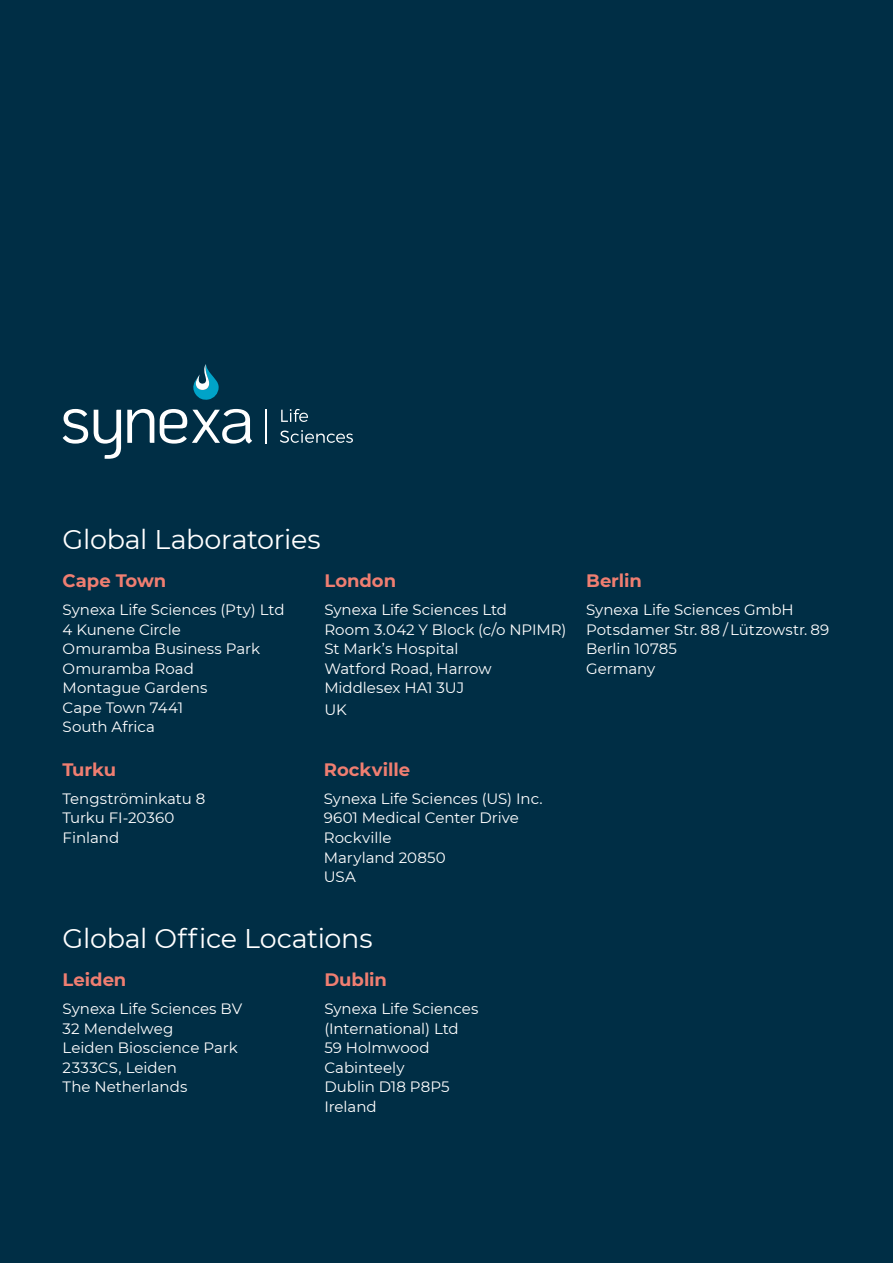
<style>
.page{position:relative;width:893px;height:1263px;background:#002e45}
.page>*{position:absolute;margin:0;border:0;box-sizing:border-box;transform-origin:0 0}
.t1{font:27px "Montserrat";letter-spacing:-.01em;color:#fff}
.t2{font:700 18px "Montserrat";letter-spacing:-.005em;color:#ef7e71}
.t3{font:15px/19.5px "Montserrat";color:#fff}
</style>
<div class="page">
<svg style="left:281px;top:409px;width:27px;height:13px"></svg>
<svg style="left:280px;top:430px;width:73px;height:13px"></svg>
<hr style="left:265px;top:409px;width:2px;height:35px;background:#fff">
<svg style="left:63px;top:409px;width:25px;height:35px"></svg>
<svg style="left:160px;top:409px;width:92px;height:35px"></svg>
<svg style="left:94px;top:410px;width:27px;height:49px"></svg>
<svg style="left:127px;top:409px;width:27px;height:34px"></svg>
<svg style="left:193px;top:364px;width:26px;height:36px"></svg>
<h1 class="t1" style="left:63px;top:520px;width:259px">Global Laboratories</h1>
<p class="t2" style="left:63px;top:568px;width:105px">Cape Town</p>
<p class="t3" style="left:63px;top:600px;width:223px">Synexa Life Sciences (Pty) Ltd<br>4 Kunene Circle<br>Omuramba Business Park<br>Omuramba Road<br>Montague Gardens<br>Cape Town 7441<br>South Africa</p>
<p class="t2" style="left:63px;top:757px;width:55px">Turku</p>
<p class="t3" style="left:63px;top:788px;width:144px">Tengströminkatu 8<br>Turku FI-20360<br>Finland</p>
<p class="t2" style="left:324px;top:568px;width:73px">London</p>
<p class="t3" style="left:324px;top:600px;width:243px">Synexa Life Sciences Ltd<br>Room 3.042 Y Block (c/o NPIMR)<br>St Mark’s Hospital<br>Watford Road, Harrow<br>Middlesex HA1 3UJ</p>
<p class="t3" style="left:324px;top:699px;width:24px">UK</p>
<p class="t2" style="left:324px;top:757px;width:88px">Rockville</p>
<p class="t3" style="left:324px;top:788px;width:220px">Synexa Life Sciences (US) Inc.<br>9601 Medical Center Drive<br>Rockville<br>Maryland 20850<br>USA</p>
<h1 class="t1" style="left:63px;top:919px;width:311px">Global Office Locations</h1>
<p class="t2" style="left:63px;top:967px;width:65px">Leiden</p>
<p class="t3" style="left:63px;top:999px;width:181px">Synexa Life Sciences BV<br>32 Mendelweg<br>Leiden Bioscience Park<br>2333CS, Leiden<br>The Netherlands</p>
<p class="t2" style="left:324px;top:967px;width:64px">Dublin</p>
<p class="t3" style="left:324px;top:999px;width:155px">Synexa Life Sciences (International) Ltd<br>59 Holmwood<br>Cabinteely<br>Dublin D18 P8P5<br>Ireland</p>
<p class="t2" style="left:586px;top:568px;width:57px">Berlin</p>
<p class="t3" style="left:586px;top:600px;width:245px">Synexa Life Sciences GmbH<br>Potsdamer Str. 88 / Lützowstr. 89<br>Berlin 10785<br>Germany</p>
</div>
